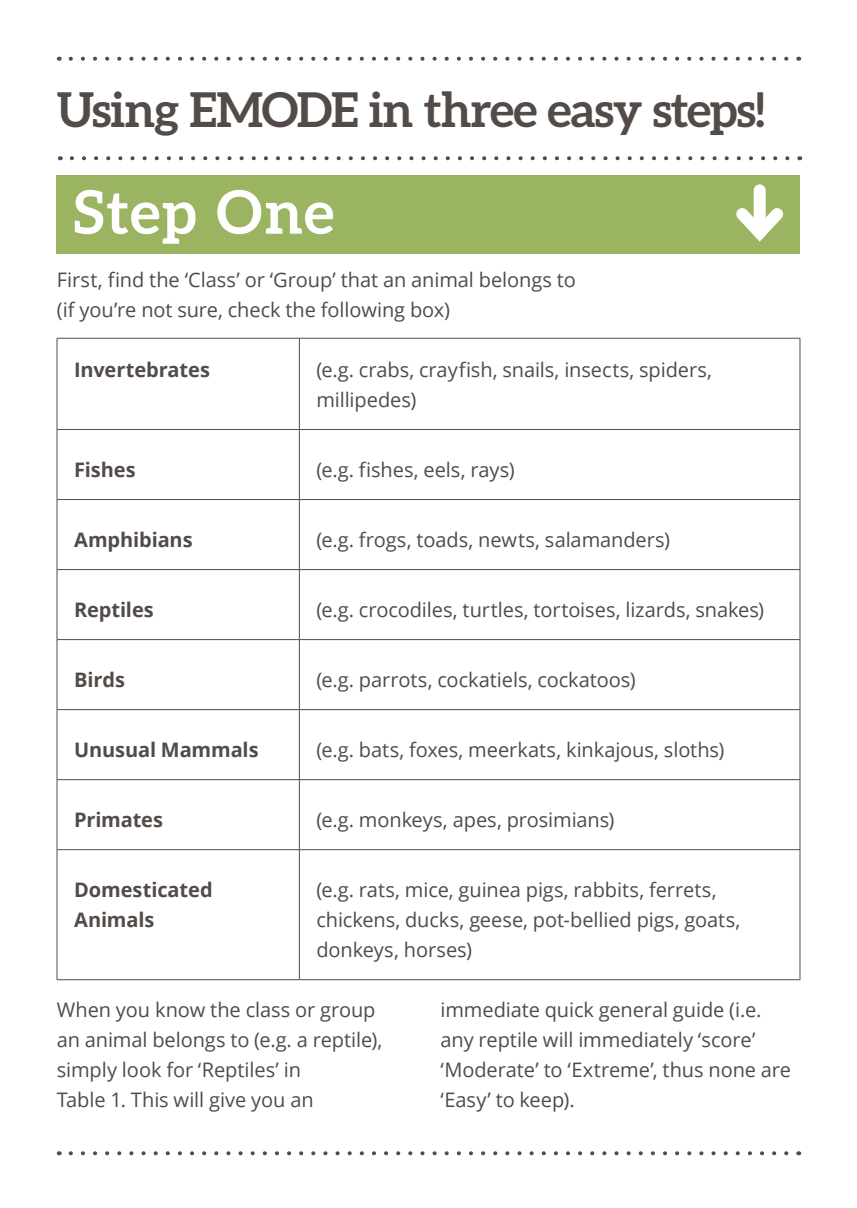
<style>
.page{position:relative;width:857px;height:1208px;background:#fff}
.page>*{position:absolute;margin:0;border:0;box-sizing:border-box;transform-origin:0 0}
.t1{font:700 60px "Aleo";letter-spacing:.03em;color:#fff}
.t2{font:700 48px "Aleo";letter-spacing:-.02em;color:#524b48}
.t3{font:20px/30px "Open Sans";letter-spacing:-.005em;color:#524b48}
.t4{font:700 20px/30px "Open Sans";letter-spacing:-.005em;color:#524b48}
</style>
<div class="page">
<svg style="left:71px;top:57px;width:718px;height:4px"></svg>
<svg style="left:71px;top:1151px;width:718px;height:4px"></svg>
<hr style="left:57px;top:338px;width:242px;height:1px;background:#524b48">
<hr style="left:57px;top:338px;width:1px;height:91px;background:#524b48">
<hr style="left:299px;top:338px;width:500px;height:1px;background:#524b48">
<hr style="left:299px;top:338px;width:1px;height:91px;background:#524b48">
<hr style="left:799px;top:338px;width:1px;height:91px;background:#524b48">
<hr style="left:57px;top:429px;width:242px;height:1px;background:#524b48">
<hr style="left:57px;top:430px;width:1px;height:69px;background:#524b48">
<hr style="left:299px;top:429px;width:500px;height:1px;background:#524b48">
<hr style="left:299px;top:430px;width:1px;height:69px;background:#524b48">
<hr style="left:799px;top:430px;width:1px;height:69px;background:#524b48">
<hr style="left:57px;top:499px;width:242px;height:1px;background:#524b48">
<hr style="left:57px;top:500px;width:1px;height:69px;background:#524b48">
<hr style="left:299px;top:499px;width:500px;height:1px;background:#524b48">
<hr style="left:299px;top:500px;width:1px;height:69px;background:#524b48">
<hr style="left:799px;top:500px;width:1px;height:69px;background:#524b48">
<hr style="left:57px;top:569px;width:242px;height:1px;background:#524b48">
<hr style="left:57px;top:570px;width:1px;height:69px;background:#524b48">
<hr style="left:299px;top:569px;width:500px;height:1px;background:#524b48">
<hr style="left:299px;top:570px;width:1px;height:69px;background:#524b48">
<hr style="left:799px;top:570px;width:1px;height:69px;background:#524b48">
<hr style="left:57px;top:639px;width:242px;height:1px;background:#524b48">
<hr style="left:57px;top:640px;width:1px;height:69px;background:#524b48">
<hr style="left:299px;top:639px;width:500px;height:1px;background:#524b48">
<hr style="left:299px;top:640px;width:1px;height:69px;background:#524b48">
<hr style="left:799px;top:640px;width:1px;height:69px;background:#524b48">
<hr style="left:57px;top:709px;width:242px;height:1px;background:#524b48">
<hr style="left:57px;top:710px;width:1px;height:69px;background:#524b48">
<hr style="left:299px;top:709px;width:500px;height:1px;background:#524b48">
<hr style="left:299px;top:710px;width:1px;height:69px;background:#524b48">
<hr style="left:799px;top:710px;width:1px;height:69px;background:#524b48">
<hr style="left:57px;top:779px;width:242px;height:1px;background:#524b48">
<hr style="left:57px;top:780px;width:1px;height:69px;background:#524b48">
<hr style="left:299px;top:779px;width:500px;height:1px;background:#524b48">
<hr style="left:299px;top:780px;width:1px;height:69px;background:#524b48">
<hr style="left:799px;top:780px;width:1px;height:69px;background:#524b48">
<hr style="left:57px;top:849px;width:242px;height:1px;background:#524b48">
<hr style="left:57px;top:850px;width:1px;height:129px;background:#524b48">
<hr style="left:299px;top:849px;width:500px;height:1px;background:#524b48">
<hr style="left:299px;top:850px;width:1px;height:129px;background:#524b48">
<hr style="left:799px;top:850px;width:1px;height:129px;background:#524b48">
<hr style="left:57px;top:979px;width:242px;height:1px;background:#524b48">
<hr style="left:299px;top:979px;width:500px;height:1px;background:#524b48">
<div style="left:57px;top:176px;width:742px;height:78px;background:#9ab462"></div>
<div style="left:753px;top:190px;width:12px;height:43px;background:#fff"></div>
<svg style="left:736px;top:197px;width:48px;height:45px"></svg>
<svg style="left:72px;top:156px;width:718px;height:4px"></svg>
<h2 class="t2" style="left:57px;top:82px;width:709px">Using EMODE in three easy steps!</h2>
<h1 class="t1" style="left:74px;top:177px;width:262px">Step One</h1>
<p class="t3" style="left:57px;top:264px;width:520px">First, find the ‘Class’ or ‘Group’ that an animal belongs to (if you’re not sure, check the following box)</p>
<p class="t4" style="left:74px;top:354px;width:137px">Invertebrates</p>
<p class="t3" style="left:316px;top:354px;width:397px">(e.g. crabs, crayfish, snails, insects, spiders, millipedes)</p>
<p class="t4" style="left:74px;top:454px;width:63px">Fishes</p>
<p class="t3" style="left:316px;top:454px;width:200px">(e.g. fishes, eels, rays)</p>
<p class="t4" style="left:74px;top:524px;width:120px">Amphibians</p>
<p class="t3" style="left:316px;top:524px;width:355px">(e.g. frogs, toads, newts, salamanders)</p>
<p class="t4" style="left:74px;top:594px;width:81px">Reptiles</p>
<p class="t3" style="left:316px;top:594px;width:449px">(e.g. crocodiles, turtles, tortoises, lizards, snakes)</p>
<p class="t4" style="left:74px;top:664px;width:53px">Birds</p>
<p class="t3" style="left:316px;top:664px;width:320px">(e.g. parrots, cockatiels, cockatoos)</p>
<p class="t4" style="left:74px;top:734px;width:186px">Unusual Mammals</p>
<p class="t3" style="left:316px;top:734px;width:409px">(e.g. bats, foxes, meerkats, kinkajous, sloths)</p>
<p class="t4" style="left:74px;top:804px;width:91px">Primates</p>
<p class="t3" style="left:316px;top:804px;width:299px">(e.g. monkeys, apes, prosimians)</p>
<p class="t4" style="left:74px;top:874px;width:140px">Domesticated<br>Animals</p>
<p class="t3" style="left:316px;top:874px;width:425px">(e.g. rats, mice, guinea pigs, rabbits, ferrets, chickens, ducks, geese, pot-bellied pigs, goats, donkeys, horses)</p>
<p class="t3" style="left:57px;top:994px;width:327px">When you know the class or group an animal belongs to (e.g. a reptile), simply look for ‘Reptiles’ in<br>Table 1. This will give you an</p>
<p class="t3" style="left:440px;top:994px;width:352px">immediate quick general guide (i.e. any reptile will immediately ‘score’ ‘Moderate’ to ‘Extreme’, thus none are ‘Easy’ to keep).</p>
</div>
